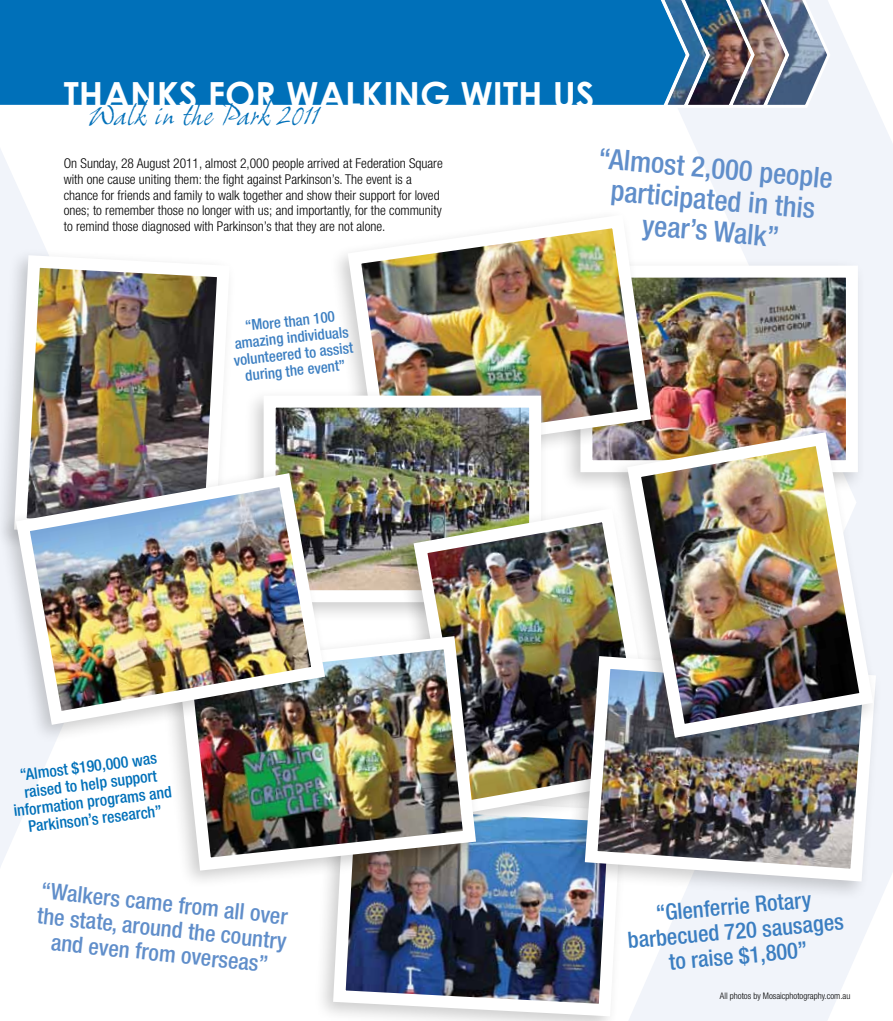
<style>
.page{position:relative;width:893px;height:1021px;background:#fff}
.page>*{position:absolute;margin:0;border:0;box-sizing:border-box;transform-origin:0 0}
.t1{font:700 36px "Century Gothic";color:#fff}
.t2{font:500 condensed 28.5px/31.3px "Helvetica Neue LT";color:#608eca;text-align:center}
.t3{font:italic 27px "Grimshaw Hand ITC";color:#0070b9}
.t4{font:500 condensed 22.65px/24.9px "Helvetica Neue LT";color:#608eca;text-align:center}
.t5{font:500 condensed 22.5px/24.8px "Helvetica Neue LT";color:#3b7ec1;text-align:center}
.t6{font:500 condensed 15.9px/17.5px "Helvetica Neue LT";color:#0070b9;text-align:center}
.t7{font:500 condensed 15px/16.5px "Helvetica Neue LT";color:#3b7ec1;text-align:center}
.t8{font:300 condensed 13.5px/15.8px "Helvetica Neue LT";color:#000}
.t9{font:300 condensed 9px "Helvetica Neue LT";color:#000}
</style>
<div class="page">
<svg style="left:629px;top:11px;width:264px;height:1009px;fill:#f1f4fa"></svg>
<svg style="left:0;top:149px;width:55px;height:718px"></svg>
<img style="left:639px;top:0;width:193px;height:110px">
<svg style="left:0;top:0;width:691px;height:109px;background:#0c76bb"></svg>
<div style="left:312px;top:786px;width:316px;height:234px;background:#000;opacity:.2"></div>
<img style="left:327px;top:831px;width:300px;height:189px">
<div style="left:0;top:246px;width:236px;height:312px;background:#000;opacity:.2"></div>
<img style="left:8px;top:249px;width:228px;height:215px">
<div style="left:560px;top:257px;width:305px;height:235px;background:#000;opacity:.2"></div>
<img style="left:658px;top:278px;width:187px;height:145px">
<div style="left:327px;top:206px;width:330px;height:269px;background:#fff"></div>
<img style="left:341px;top:208px;width:317px;height:256px">
<div style="left:243px;top:387px;width:305px;height:234px;background:#000;opacity:.2"></div>
<img style="left:277px;top:408px;width:251px;height:181px">
<div style="left:264px;top:395px;width:277px;height:207px;border:12px solid #fff"></div>
<div style="left:393px;top:499px;width:272px;height:332px;background:#000;opacity:.2"></div>
<img style="left:407px;top:501px;width:199px;height:319px">
<div style="left:564px;top:647px;width:318px;height:253px;background:#000;opacity:.2"></div>
<img style="left:578px;top:649px;width:304px;height:238px">
<div style="left:606px;top:423px;width:272px;height:332px;background:#000;opacity:.2"></div>
<img style="left:620px;top:425px;width:260px;height:319px">
<div style="left:158px;top:627px;width:324px;height:261px;background:#000;opacity:.2"></div>
<img style="left:172px;top:629px;width:311px;height:248px">
<div style="left:0;top:464px;width:330px;height:278px;background:#000;opacity:.2"></div>
<img style="left:9px;top:466px;width:323px;height:265px">
<h1 class="t1" style="left:64px;top:72px;width:532px">THANKS FO R WALKING WITH US</h1>
<h3 class="t3" style="left:89px;top:99px;width:231px">Walk in the Park 2011</h3>
<p class="t8" style="left:64px;top:155px;width:380px">On Sunday, 28 August 2011, almost 2,000 people arrived at Federation Square with one cause uniting them: the fight against Parkinson’s. The event is a chance for friends and family to walk together and show their support for loved ones; to remember those no longer with us; and importantly, for the community to remind those diagnosed with Parkinson’s that they are not alone.</p>
<h2 class="t2" style="left:600px;top:142px;width:236px;rotate:5deg">“Almost 2,000 people participated in this year’s Walk”</h2>
<p class="t7" style="left:229px;top:319px;width:121px;rotate:-6deg">“More than 100 amazing individuals volunteered to assist during the event”</p>
<p class="t6" style="left:8px;top:767px;width:161px;rotate:-7deg">“Almost $190,000 was raised to help support information programs and<br>Parkinson’s research”</p>
<h3 class="t4" style="left:41px;top:877px;width:252px;rotate:6deg">“Walkers came from all over the state, around the country and even from overseas”</h3>
<h3 class="t5" style="left:625px;top:903px;width:218px;rotate:-5deg">“Glenferrie Rotary barbecued 720 sausages to raise $1,800”</h3>
<p class="t9" style="left:720px;top:990px;width:132px">All photos by Mosaicphotography.com.au</p>
</div>
